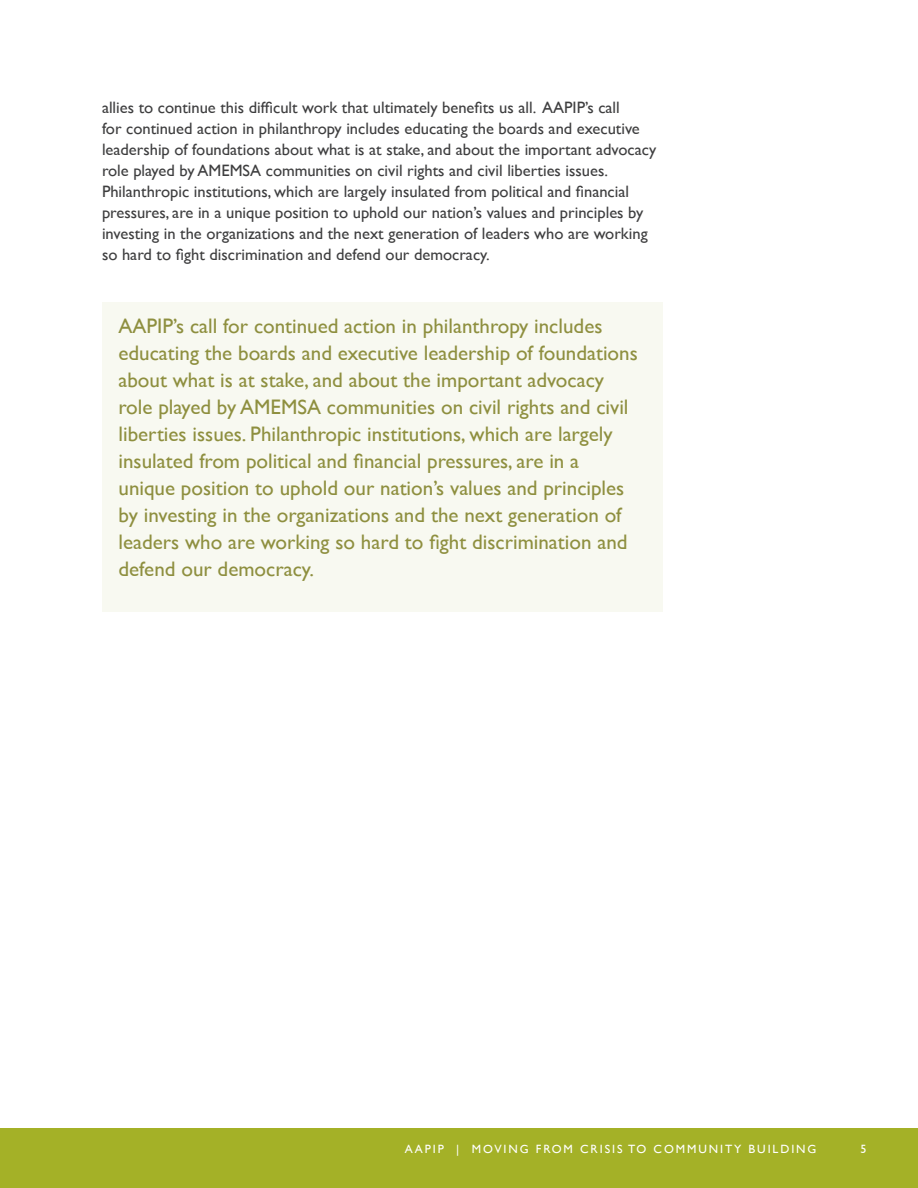
<style>
.page{position:relative;width:918px;height:1188px;background:#fff}
.page>*{position:absolute;margin:0;border:0;box-sizing:border-box;transform-origin:0 0}
.t1{font:21px/27px "Gill Sans";color:#8e8f3f}
.t2{font:16.5px/21px "Gill Sans";color:#3e3e3f}
.t3{font:12px "Gill Sans";letter-spacing:.16em;color:#fff}
</style>
<div class="page">
<div style="left:0;top:1129px;width:918px;height:59px;background:#a4b127"></div>
<div style="left:102px;top:302px;width:561px;height:310px;background:#f8f9f1"></div>
<p class="t2" style="left:102px;top:97px;width:556px">allies to continue this difficult work that ultimately benefits us all. AAPIP’s call<br>for continued action in philanthropy includes educating the boards and executive leadership of foundations about what is at stake, and about the important advocacy role played by AMEMSA communities on civil rights and civil liberties issues.<br>Philanthropic institutions, which are largely insulated from political and financial pressures, are in a unique position to uphold our nation’s values and principles by investing in the organizations and the next generation of leaders who are working so hard to fight discrimination and defend our democracy.</p>
<p class="t1" style="left:118px;top:313px;width:521px">AAPIP’s call for continued action in philanthropy includes educating the boards and executive leadership of foundations about what is at stake, and about the important advocacy role played by AMEMSA communities on civil rights and civil liberties issues. Philanthropic institutions, which are largely insulated from political and financial pressures, are in a unique position to uphold our nation’s values and principles by investing in the organizations and the next generation of leaders who are working so hard to fight discrimination and defend our democracy.</p>
<p class="t3" style="left:405px;top:1142px;width:413px">AAPIP | MOVING FROM CRISIS TO COMMUNITY BUILDING</p>
<p class="t3" style="left:860px;top:1142px;width:7px">5</p>
</div>
